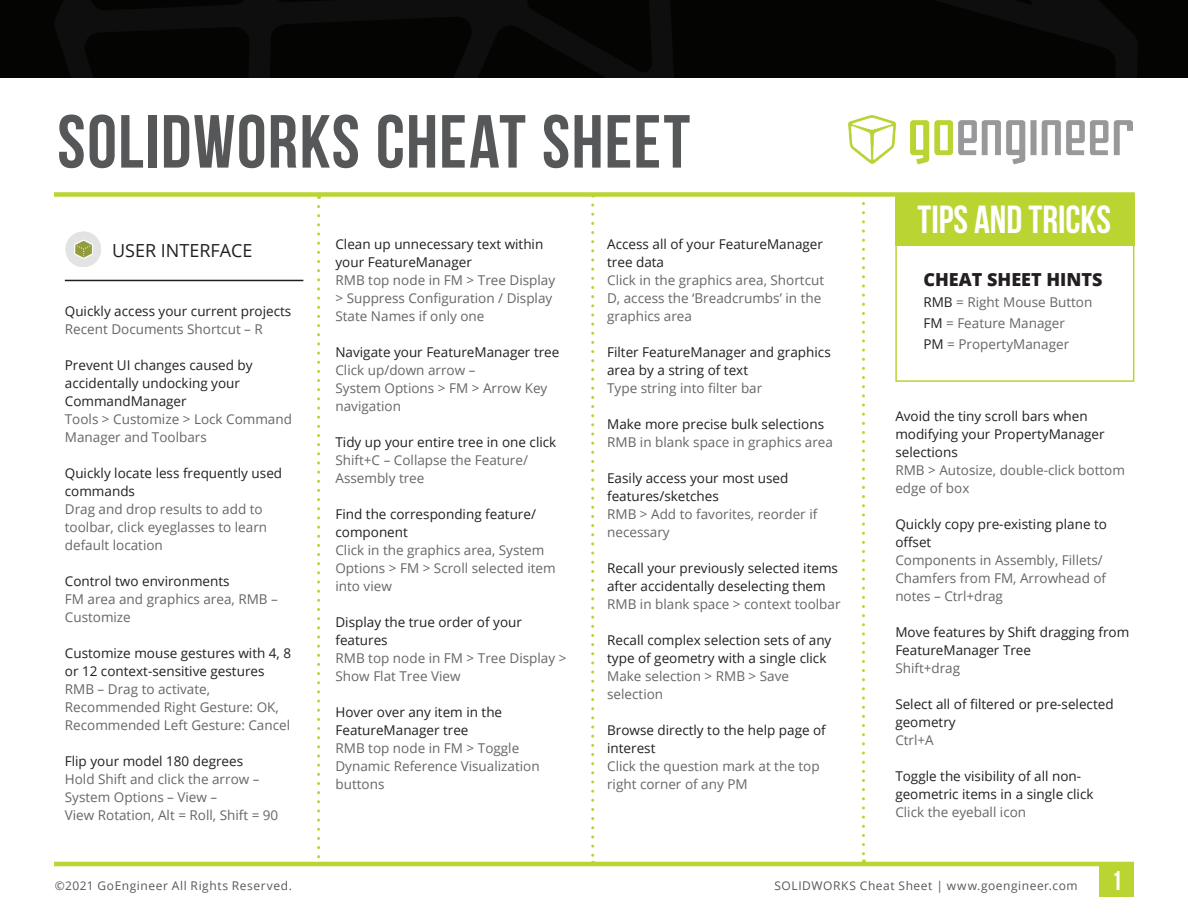
<style>
.page{position:relative;width:1188px;height:918px;background:#fff}
.page>*{position:absolute;margin:0;border:0;box-sizing:border-box;transform-origin:0 0}
.t1{font:700 75px "Bebas Neue";letter-spacing:.015em;color:#555759}
.t2{font:700 39px "Bebas Neue";color:#fff}
.t3{font:700 27px "Bebas Neue";color:#fff}
.t4{font:800 18px "Open Sans";color:#231f20}
.t5{font:18px "Open Sans";color:#231f20}
.t6{font:13.5px/18px "Open Sans";color:#656666}
.t7{font:13.5px/18px "Open Sans";color:#231f20}
.t8{font:12px "Open Sans";letter-spacing:.045em;color:#555759}
.s1{color:#231f20}
</style>
<div class="page">
<img style="left:65px;top:231px;width:35px;height:35px">
<div style="left:895px;top:193px;width:239px;height:52px;background:#bad432"></div>
<hr style="left:65px;top:280px;width:238px;height:1px;background:#231f20">
<div style="left:895px;top:195px;width:239px;height:187px;border:2px solid #bad432"></div>
<img style="left:848px;top:115px;width:284px;height:49px">
<div style="left:54px;top:192px;width:1080px;height:5px;background:#bad432"></div>
<hr style="left:54px;top:862px;width:1080px;height:4px;background:#bad432">
<svg style="left:317px;top:206px;width:3px;height:656px"></svg>
<svg style="left:591px;top:205px;width:3px;height:657px"></svg>
<svg style="left:862px;top:203px;width:3px;height:659px"></svg>
<div style="left:1099px;top:862px;width:35px;height:35px;background:#bad432"></div>
<img style="left:0;top:0;width:1188px;height:77px">
<h1 class="t1" style="left:57px;top:101px;width:634px">SOLIDWORKS CHEAT SHEET</h1>
<h3 class="t5" style="left:112px;top:238px;width:142px">USER INTERFACE</h3>
<p class="t7" style="left:65px;top:301px;width:228px">Quickly access your current projects</p>
<p class="t6" style="left:65px;top:319px;width:200px">Recent Documents Shortcut – R</p>
<p class="t7" style="left:65px;top:355px;width:189px">Prevent UI changes caused by accidentally undocking your<br>CommandManager</p>
<p class="t6" style="left:65px;top:409px;width:229px">Tools &gt; Customize &gt; Lock Command<br>Manager and Toolbars</p>
<p class="t7" style="left:65px;top:463px;width:219px">Quickly locate less frequently used commands</p>
<p class="t6" style="left:65px;top:499px;width:204px">Drag and drop results to add to toolbar, click eyeglasses to learn default location</p>
<p class="t7" style="left:65px;top:571px;width:166px">Control two environments</p>
<p class="t6" style="left:65px;top:589px;width:215px">FM area and graphics area, RMB –<br>Customize</p>
<p class="t7" style="left:65px;top:643px;width:228px">Customize mouse gestures with 4, 8 or 12 context-sensitive gestures</p>
<p class="t6" style="left:65px;top:679px;width:227px">RMB – Drag to activate,<br>Recommended Right Gesture: OK,<br>Recommended Left Gesture: Cancel</p>
<p class="t7" style="left:65px;top:751px;width:180px">Flip your model 180 degrees</p>
<p class="t6" style="left:65px;top:769px;width:215px">Hold Shift and click the arrow –<br>System Options – View –<br>View Rotation, Alt = Roll, Shift = 90</p>
<p class="t7" style="left:335px;top:235px;width:209px">Clean up unnecessary text within your FeatureManager</p>
<p class="t6" style="left:335px;top:271px;width:221px">RMB top node in FM &gt; Tree Display &gt; Suppress Configuration / Display<br>State Names if only one</p>
<p class="t7" style="left:335px;top:343px;width:225px">Navigate your FeatureManager tree</p>
<p class="t6" style="left:335px;top:361px;width:213px">Click up/down arrow –<br>System Options &gt; FM &gt; Arrow Key navigation</p>
<p class="t7" style="left:335px;top:433px;width:222px">Tidy up your entire tree in one click</p>
<p class="t6" style="left:335px;top:451px;width:194px">Shift+C – Collapse the Feature/<br>Assembly tree</p>
<p class="t7" style="left:335px;top:505px;width:202px">Find the corresponding feature/ component</p>
<p class="t6" style="left:335px;top:541px;width:222px">Click in the graphics area, System<br>Options &gt; FM &gt; Scroll selected item into view</p>
<p class="t7" style="left:335px;top:613px;width:188px">Display the true order of your features</p>
<p class="t6" style="left:335px;top:649px;width:232px">RMB top node in FM &gt; Tree Display &gt;<br>Show Flat Tree View</p>
<p class="t7" style="left:335px;top:703px;width:168px">Hover over any item in the<br>FeatureManager tree</p>
<p class="t6" style="left:335px;top:739px;width:206px">RMB top node in FM &gt; Toggle<br>Dynamic Reference Visualization buttons</p>
<p class="t7" style="left:607px;top:235px;width:217px">Access all of your FeatureManager tree data</p>
<p class="t6" style="left:607px;top:271px;width:219px">Click in the graphics area, Shortcut<br>D, access the ‘Breadcrumbs’ in the graphics area</p>
<p class="t7" style="left:607px;top:343px;width:225px">Filter FeatureManager and graphics area by a string of text</p>
<p class="t6" style="left:607px;top:379px;width:157px">Type string into filter bar</p>
<p class="t7" style="left:607px;top:415px;width:218px">Make more precise bulk selections</p>
<p class="t6" style="left:607px;top:433px;width:227px">RMB in blank space in graphics area</p>
<p class="t7" style="left:607px;top:469px;width:183px">Easily access your most used features/sketches</p>
<p class="t6" style="left:607px;top:505px;width:212px">RMB &gt; Add to favorites, reorder if necessary</p>
<p class="t7" style="left:607px;top:559px;width:232px">Recall your previously selected items after accidentally deselecting them</p>
<p class="t6" style="left:607px;top:595px;width:235px">RMB in blank space &gt; context toolbar</p>
<p class="t7" style="left:607px;top:631px;width:226px">Recall complex selection sets of any type of geometry with a single click</p>
<p class="t6" style="left:607px;top:667px;width:183px">Make selection &gt; RMB &gt; Save selection</p>
<p class="t7" style="left:607px;top:721px;width:220px">Browse directly to the help page of interest</p>
<p class="t6" style="left:607px;top:757px;width:214px">Click the question mark at the top right corner of any PM</p>
<h2 class="t2" style="left:917px;top:198px;width:195px">TIPS AND TRICKS</h2>
<h3 class="t4" style="left:923px;top:266px;width:181px">CHEAT SHEET HINTS</h3>
<p class="t6" style="left:923px;top:291px;width:170px;line-height:21px"><span class="s1">RMB</span> = Right Mouse Button<br><span class="s1">FM</span> = Feature Manager<br><span class="s1">PM</span> = PropertyManager</p>
<p class="t7" style="left:895px;top:407px;width:211px">Avoid the tiny scroll bars when modifying your PropertyManager selections</p>
<p class="t6" style="left:895px;top:461px;width:231px">RMB &gt; Autosize, double-click bottom edge of box</p>
<p class="t7" style="left:895px;top:515px;width:213px">Quickly copy pre-existing plane to offset</p>
<p class="t6" style="left:895px;top:551px;width:212px">Components in Assembly, Fillets/<br>Chamfers from FM, Arrowhead of notes – Ctrl+drag</p>
<p class="t7" style="left:895px;top:623px;width:235px">Move features by Shift dragging from<br>FeatureManager Tree</p>
<p class="t6" style="left:895px;top:659px;width:66px">Shift+drag</p>
<p class="t7" style="left:895px;top:695px;width:220px">Select all of filtered or pre-selected geometry</p>
<p class="t6" style="left:895px;top:731px;width:40px">Ctrl+A</p>
<p class="t7" style="left:895px;top:767px;width:200px">Toggle the visibility of all non&shy;geometric items in a single click</p>
<p class="t6" style="left:895px;top:803px;width:132px">Click the eyeball icon</p>
<p class="t8" style="left:55px;top:877px;width:238px">©2021 GoEngineer All Rights Reserved.</p>
<p class="t8" style="left:774px;top:877px;width:305px">SOLIDWORKS Cheat Sheet | www.goengineer.com</p>
<h3 class="t3" style="left:1111px;top:866px;width:12px">1</h3>
</div>
